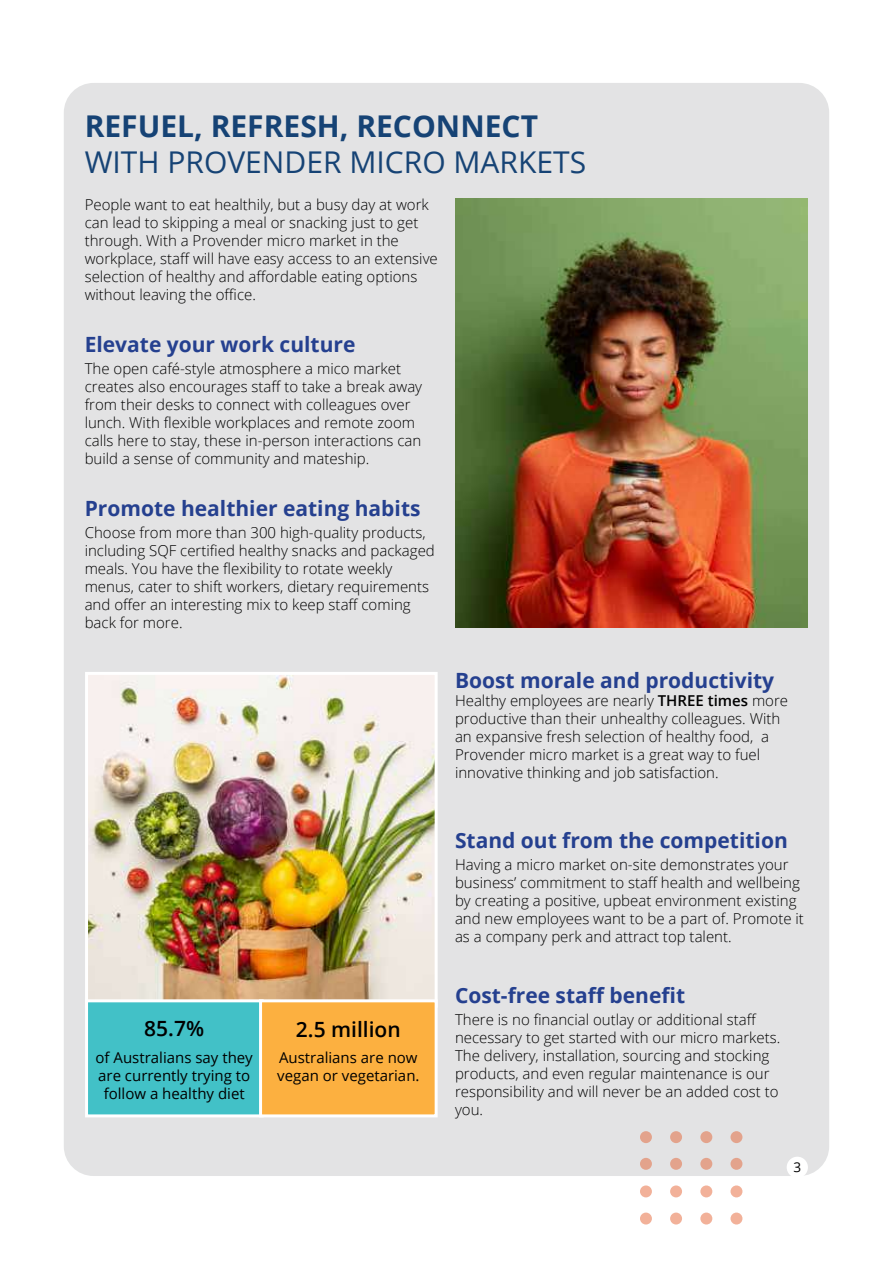
<style>
.page{position:relative;width:893px;height:1263px;background:#fff}
.page>*{position:absolute;margin:0;border:0;box-sizing:border-box;transform-origin:0 0}
.t1{font:30px "Open Sans";color:#164375}
.t2{font:700 30px "Open Sans";color:#164375}
.t3{font:700 21px "Open Sans";color:#25408f}
.t4{font:600 21px "Open Sans";color:#000}
.t5{font:300 15px/18px "Open Sans";color:#000}
.t6{font:15px/18px "Open Sans";color:#000;text-align:center}
.t7{font:13.5px "Open Sans";color:#000}
.s1{font-weight:600}
</style>
<div class="page">
<div style="left:64px;top:83px;width:765px;height:1093px;background:#e3e3e4;border-radius:30px"></div>
<img style="left:89px;top:676px;width:345px;height:323px">
<div style="left:85px;top:672px;width:353px;height:336px;border:3px solid #fff"></div>
<svg style="left:730px;top:1212px;width:12px;height:12px"></svg>
<svg style="left:730px;top:1185px;width:12px;height:12px"></svg>
<div style="left:730px;top:1158px;width:12px;height:12px;background:#e3a38c;border-radius:50%"></div>
<div style="left:730px;top:1131px;width:12px;height:12px;background:#e3a38c;border-radius:50%"></div>
<svg style="left:670px;top:1212px;width:12px;height:12px"></svg>
<div style="left:670px;top:1185px;width:12px;height:12px;background:#f2b199;border-radius:50%"></div>
<svg style="left:670px;top:1158px;width:12px;height:12px"></svg>
<svg style="left:670px;top:1131px;width:12px;height:12px"></svg>
<svg style="left:700px;top:1212px;width:12px;height:12px"></svg>
<svg style="left:700px;top:1185px;width:12px;height:12px"></svg>
<div style="left:700px;top:1158px;width:12px;height:12px;background:#e3a38c;border-radius:50%"></div>
<div style="left:700px;top:1131px;width:12px;height:12px;background:#e3a38c;border-radius:50%"></div>
<svg style="left:640px;top:1212px;width:12px;height:12px"></svg>
<div style="left:640px;top:1185px;width:12px;height:12px;background:#f2b199;border-radius:50%"></div>
<div style="left:640px;top:1158px;width:12px;height:12px;background:#e3a38c;border-radius:50%"></div>
<div style="left:640px;top:1131px;width:12px;height:12px;background:#e3a38c;border-radius:50%"></div>
<div style="left:85px;top:999px;width:179px;height:118px;background:#42c1c7;border:3px solid #fff"></div>
<div style="left:259px;top:999px;width:179px;height:118px;background:#fcb040;border:3px solid #fff"></div>
<img style="left:455px;top:198px;width:353px;height:430px">
<div style="left:787px;top:1157px;width:21px;height:21px;background:#fff;border-radius:50%"></div>
<h1 class="t2" style="left:85px;top:105px;width:455px">REFUEL, REFRESH, RECONNECT</h1>
<h1 class="t1" style="left:85px;top:141px;width:503px">WITH PROVENDER MICRO MARKETS</h1>
<p class="t5" style="left:85px;top:195px;width:355px">People want to eat healthily, but a busy day at work can lead to skipping a meal or snacking just to get through. With a Provender micro market in the workplace, staff will have easy access to an extensive selection of healthy and affordable eating options without leaving the office.</p>
<h2 class="t3" style="left:85px;top:329px;width:272px">Elevate your work culture</h2>
<p class="t5" style="left:85px;top:359px;width:339px">The open café-style atmosphere a mico market creates also encourages staff to take a break away from their desks to connect with colleagues over lunch. With flexible workplaces and remote zoom calls here to stay, these in-person interactions can build a sense of community and mateship.</p>
<h2 class="t3" style="left:85px;top:493px;width:337px">Promote healthier eating habits</h2>
<p class="t5" style="left:85px;top:523px;width:352px">Choose from more than 300 high-quality products, including SQF certified healthy snacks and packaged meals. You have the flexibility to rotate weekly menus, cater to shift workers, dietary requirements and offer an interesting mix to keep staff coming back for more.</p>
<h2 class="t3" style="left:455px;top:665px;width:321px">Boost morale and productivity</h2>
<p class="t5" style="left:455px;top:691px;width:335px">Healthy employees are nearly <span class="s1">THREE times</span> more productive than their unhealthy colleagues. With an expansive fresh selection of healthy food, a Provender micro market is a great way to fuel innovative thinking and job satisfaction.</p>
<h2 class="t4" style="left:144px;top:1014px;width:61px">85.7%</h2>
<p class="t6" style="left:96px;top:1048px;width:159px">of Australians say they are currently trying to follow a healthy diet</p>
<h2 class="t4" style="left:296px;top:1014px;width:106px">2.5 million</h2>
<p class="t6" style="left:277px;top:1048px;width:144px;text-align:left">Australians are now vegan or vegetarian.</p>
<h2 class="t3" style="left:455px;top:825px;width:334px">Stand out from the competition</h2>
<p class="t5" style="left:455px;top:855px;width:350px">Having a micro market on-site demonstrates your business’ commitment to staff health and wellbeing by creating a positive, upbeat environment existing and new employees want to be a part of. Promote it as a company perk and attract top talent.</p>
<h2 class="t3" style="left:455px;top:981px;width:232px">Cost-free staff benefit</h2>
<p class="t5" style="left:455px;top:1010px;width:327px">There is no financial outlay or additional staff necessary to get started with our micro markets.<br>The delivery, installation, sourcing and stocking products, and even regular maintenance is our responsibility and will never be an added cost to you.</p>
<p class="t7" style="left:793px;top:1158px;width:9px">3</p>
</div>
